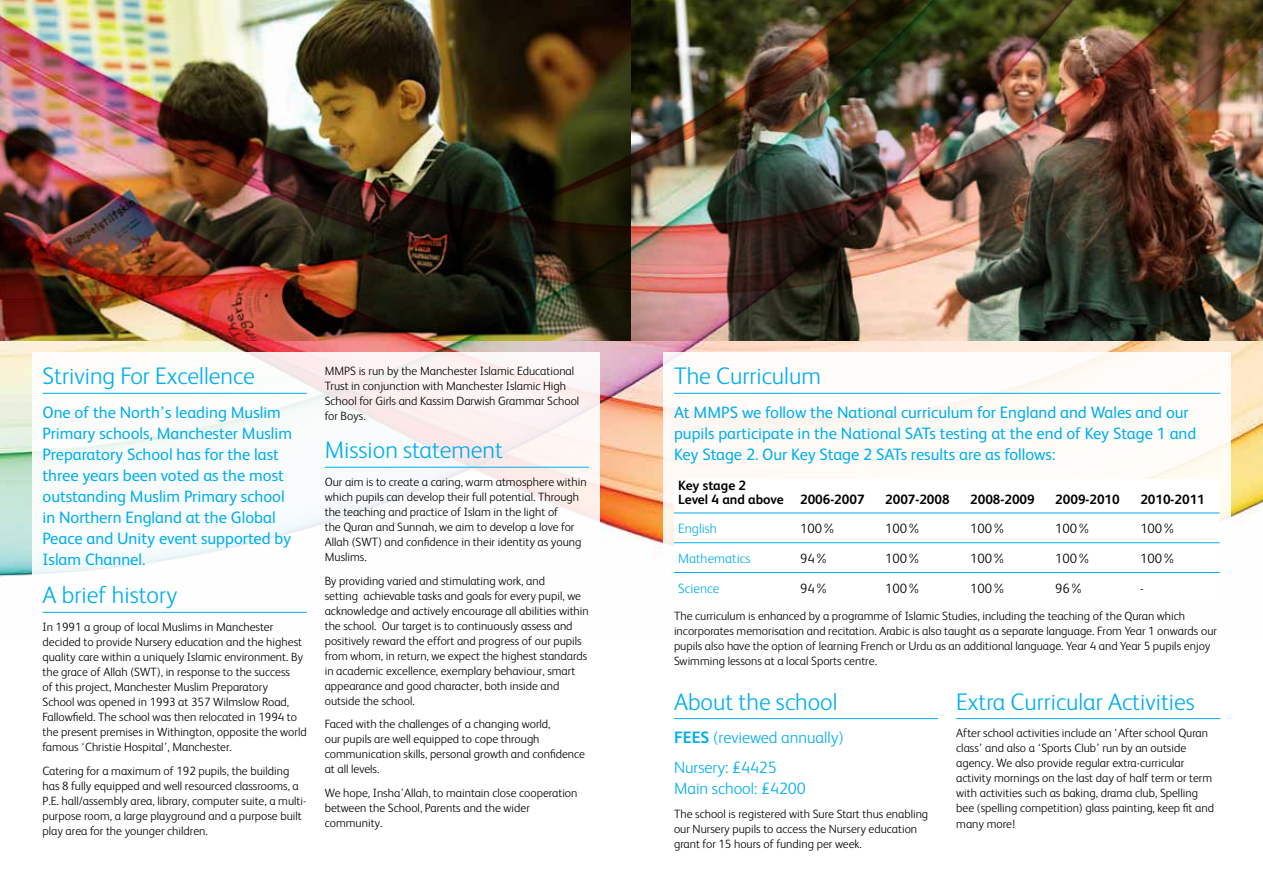
<style>
.page{position:relative;width:1263px;height:893px;background:#fff}
.page>*{position:absolute;margin:0;border:0;box-sizing:border-box;transform-origin:0 0}
.t1{font:300 24px "FS Albert";color:#00aeef}
.t2{font:16.5px/21px "FS Albert";color:#00aeef}
.t3{font:300 16.5px/29.5px "FS Albert";color:#00aeef}
.t4{font:700 13.5px/14.9px "FS Albert";color:#000}
.t5{font:300 13.5px "FS Albert";color:#000}
.t6{font:300 13.5px "FS Albert";color:#00aeef}
.t7{font:300 12px/15px "FS Albert";color:#000}
.s1{font-weight:700}
</style>
<div class="page">
<img style="left:0;top:0;width:1263px;height:577px">
<div style="left:32px;top:353px;width:568px;height:540px;background:#fff"></div>
<div style="left:663px;top:353px;width:568px;height:540px;background:#fff"></div>
<hr style="left:674px;top:718px;width:264px;height:1px;background:#00aeef">
<hr style="left:43px;top:393px;width:264px;height:1px;background:#00aeef">
<hr style="left:43px;top:612px;width:264px;height:1px;background:#00aeef">
<hr style="left:325px;top:467px;width:264px;height:1px;background:#00aeef">
<hr style="left:956px;top:718px;width:264px;height:1px;background:#00aeef">
<hr style="left:674px;top:393px;width:546px;height:1px;background:#00aeef">
<svg style="left:674px;top:512px;width:546px;height:32px"></svg>
<hr style="left:674px;top:513px;width:122px;height:1px;background:#00aeef">
<hr style="left:796px;top:513px;width:85px;height:1px;background:#00aeef">
<hr style="left:881px;top:513px;width:85px;height:1px;background:#00aeef">
<hr style="left:966px;top:513px;width:85px;height:1px;background:#00aeef">
<hr style="left:1051px;top:513px;width:85px;height:1px;background:#00aeef">
<hr style="left:1136px;top:513px;width:84px;height:1px;background:#00aeef">
<hr style="left:674px;top:542px;width:122px;height:1px;background:#00aeef">
<hr style="left:796px;top:542px;width:85px;height:1px;background:#00aeef">
<hr style="left:881px;top:542px;width:85px;height:1px;background:#00aeef">
<hr style="left:966px;top:542px;width:85px;height:1px;background:#00aeef">
<hr style="left:1051px;top:542px;width:85px;height:1px;background:#00aeef">
<hr style="left:1136px;top:542px;width:84px;height:1px;background:#00aeef">
<hr style="left:674px;top:572px;width:122px;height:1px;background:#00aeef">
<hr style="left:796px;top:572px;width:85px;height:1px;background:#00aeef">
<hr style="left:881px;top:572px;width:85px;height:1px;background:#00aeef">
<hr style="left:966px;top:572px;width:85px;height:1px;background:#00aeef">
<hr style="left:1051px;top:572px;width:85px;height:1px;background:#00aeef">
<hr style="left:1136px;top:572px;width:84px;height:1px;background:#00aeef">
<h1 class="t1" style="left:43px;top:362px;width:214px">Striving For Excellence</h1>
<p class="t2" style="left:43px;top:402px;width:251px">One of the North’s leading Muslim<br>Primary schools, Manchester Muslim<br>Preparatory School has for the last three years been voted as the most outstanding Muslim Primary school in Northern England at the Global<br>Peace and Unity event supported by<br>Islam Channel.</p>
<h1 class="t1" style="left:43px;top:581px;width:136px">A brief history</h1>
<p class="t7" style="left:43px;top:619px;width:266px">In 1991 a group of local Muslims in Manchester decided to provide Nursery education and the highest quality care within a uniquely Islamic environment. By the grace of Allah (SWT), in response to the success<br>of this project, Manchester Muslim Preparatory<br>School was opened in 1993 at 357 Wilmslow Road, Fallowfield. The school was then relocated in 1994 to the present premises in Withington, opposite the world famous ‘Christie Hospital’, Manchester.</p>
<p class="t7" style="left:43px;top:763px;width:265px">Catering for a maximum of 192 pupils, the building has 8 fully equipped and well resourced classrooms, a P.E. hall/assembly area, library, computer suite, a multi&shy;purpose room, a large playground and a purpose built play area for the younger children.</p>
<p class="t7" style="left:325px;top:363px;width:256px">MMPS is run by the Manchester Islamic Educational Trust in conjunction with Manchester Islamic High School for Girls and Kassim Darwish Grammar School for Boys.</p>
<h1 class="t1" style="left:325px;top:436px;width:180px">Mission statement</h1>
<p class="t7" style="left:325px;top:474px;width:263px">Our aim is to create a caring, warm atmosphere within which pupils can develop their full potential. Through the teaching and practice of Islam in the light of<br>the Quran and Sunnah, we aim to develop a love for Allah (SWT) and confidence in their identity as young Muslims.</p>
<p class="t7" style="left:325px;top:573px;width:266px">By providing varied and stimulating work, and<br>setting achievable tasks and goals for every pupil, we acknowledge and actively encourage all abilities within the school. Our target is to continuously assess and positively reward the effort and progress of our pupils from whom, in return, we expect the highest standards in academic excellence, exemplary behaviour, smart appearance and good character, both inside and outside the school.</p>
<p class="t7" style="left:325px;top:716px;width:262px">Faced with the challenges of a changing world,<br>our pupils are well equipped to cope through communication skills, personal growth and confidence at all levels.</p>
<p class="t7" style="left:325px;top:785px;width:254px">We hope, Insha’Allah, to maintain close cooperation between the School, Parents and the wider community.</p>
<h1 class="t1" style="left:674px;top:362px;width:148px">The Curriculum</h1>
<h2 class="t2" style="left:674px;top:402px;width:524px">At MMPS we follow the National curriculum for England and Wales and our pupils participate in the National SATs testing at the end of Key Stage 1 and<br>Key Stage 2. Our Key Stage 2 SATs results are as follows:</h2>
<p class="t4" style="left:678px;top:477px;width:188px">Key stage 2<br>Level 4 and above 2006-2007</p>
<p class="t4" style="left:885px;top:492px;width:66px">2007-2008</p>
<p class="t4" style="left:970px;top:492px;width:66px">2008-2009</p>
<p class="t4" style="left:1055px;top:492px;width:66px">2009-2010</p>
<p class="t4" style="left:1140px;top:492px;width:66px">2010-2011</p>
<p class="t6" style="left:678px;top:521px;width:40px">English</p>
<p class="t5" style="left:800px;top:521px;width:37px">100%</p>
<p class="t5" style="left:885px;top:521px;width:37px">100%</p>
<p class="t5" style="left:970px;top:521px;width:37px">100%</p>
<p class="t5" style="left:1055px;top:521px;width:37px">100%</p>
<p class="t5" style="left:1140px;top:521px;width:37px">100%</p>
<p class="t6" style="left:678px;top:550px;width:74px">Mathematics</p>
<p class="t5" style="left:800px;top:550px;width:30px">94%</p>
<p class="t5" style="left:885px;top:550px;width:37px">100%</p>
<p class="t5" style="left:970px;top:550px;width:37px">100%</p>
<p class="t5" style="left:1055px;top:550px;width:37px">100%</p>
<p class="t5" style="left:1140px;top:550px;width:37px">100%</p>
<p class="t6" style="left:678px;top:580px;width:43px">Science</p>
<p class="t5" style="left:800px;top:580px;width:30px">94%</p>
<p class="t5" style="left:885px;top:580px;width:37px">100%</p>
<p class="t5" style="left:970px;top:580px;width:37px">100%</p>
<p class="t5" style="left:1055px;top:580px;width:30px">96%</p>
<p class="t5" style="left:1140px;top:580px;width:5px">-</p>
<p class="t7" style="left:674px;top:608px;width:544px">The curriculum is enhanced by a programme of Islamic Studies, including the teaching of the Quran which incorporates memorisation and recitation. Arabic is also taught as a separate language. From Year 1 onwards our pupils also have the option of learning French or Urdu as an additional language. Year 4 and Year 5 pupils enjoy Swimming lessons at a local Sports centre.</p>
<h1 class="t1" style="left:674px;top:688px;width:165px">About the school</h1>
<h2 class="t3" style="left:674px;top:723px;width:171px"><span class="s1">FEES</span> (reviewed annually)<br>Nursery: £4425</h2>
<h2 class="t3" style="left:674px;top:773px;width:133px">Main school: £4200</h2>
<p class="t7" style="left:674px;top:806px;width:256px">The school is registered with Sure Start thus enabling our Nursery pupils to access the Nursery education grant for 15 hours of funding per week.</p>
<h1 class="t1" style="left:956px;top:688px;width:240px">Extra Curricular Activities</h1>
<p class="t7" style="left:956px;top:726px;width:259px">After school activities include an ‘After school Quran class’ and also a ‘Sports Club’ run by an outside agency. We also provide regular extra-curricular activity mornings on the last day of half term or term with activities such as baking, drama club, Spelling bee (spelling competition) glass painting, keep fit and many more!</p>
</div>
